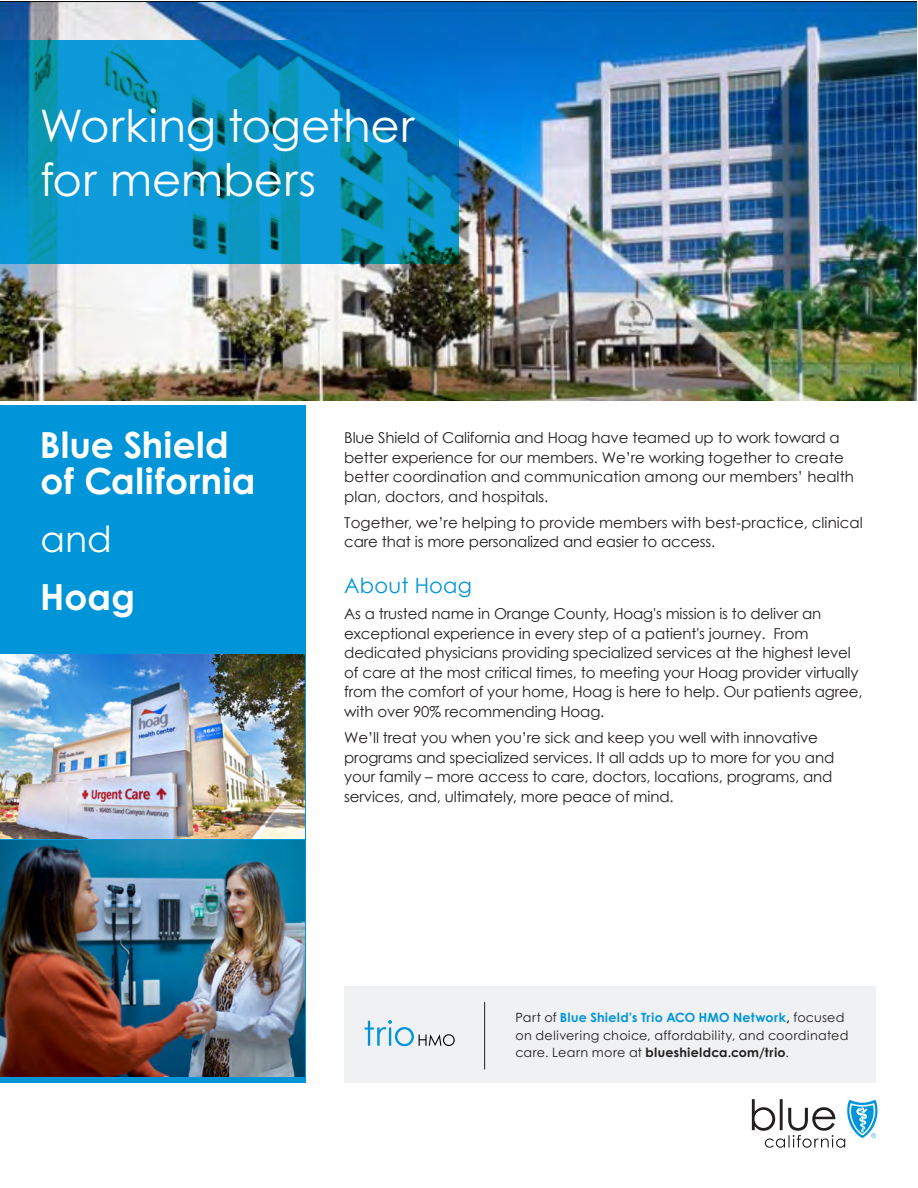
<style>
.page{position:relative;width:918px;height:1188px;background:#fff}
.page>*{position:absolute;margin:0;border:0;box-sizing:border-box;transform-origin:0 0}
.t1{font:45px/54px "Century Gothic B";letter-spacing:-.01em;color:#fff}
.t2{font:700 36px/36px "Century Gothic B";letter-spacing:.005em;color:#fff}
.t3{font:36px "Century Gothic B";color:#fff}
.t4{font:21px "Century Gothic";letter-spacing:.01em;color:#0095d9}
.t5{font:15px/19.5px "Century Gothic";letter-spacing:-.01em;color:#231f20}
.t6{font:12.75px/17.2px "Century Gothic B";letter-spacing:.02em;color:#231f20}
.s1{font-weight:700;color:#0095d9}
.s2{font-weight:700}
</style>
<div class="page">
<img style="left:0;top:2px;width:916px;height:398px">
<div style="left:0;top:406px;width:306px;height:677px;background:#0095d9"></div>
<hr style="left:0;top:701px;width:275px;height:2px;background:#fff">
<svg style="left:0;top:40px;width:459px;height:224px;fill:#0c98d9"></svg>
<svg style="left:752px;top:1099px;width:126px;height:49px"></svg>
<div style="left:344px;top:987px;width:532px;height:96px;background:#f0f1f2"></div>
<hr style="left:484px;top:1002px;width:1px;height:67px;background:#231f20">
<svg style="left:365px;top:1020px;width:90px;height:26px"></svg>
<img style="left:1px;top:655px;width:304px;height:184px">
<img style="left:0;top:841px;width:304px;height:236px">
<h1 class="t1" style="left:40px;top:98px;width:376px">Working together for members</h1>
<h2 class="t2" style="left:40px;top:427px;width:216px">Blue Shield of California</h2>
<h2 class="t3" style="left:40px;top:517px;width:73px">and</h2>
<h2 class="t2" style="left:40px;top:578px;width:96px">Hoag</h2>
<p class="t5" style="left:344px;top:428px;width:511px">Blue Shield of California and Hoag have teamed up to work toward a better experience for our members. We’re working together to create better coordination and communication among our members’ health plan, doctors, and hospitals.</p>
<p class="t5" style="left:344px;top:513px;width:520px">Together, we’re helping to provide members with best-practice, clinical care that is more personalized and easier to access.</p>
<h3 class="t4" style="left:344px;top:571px;width:129px">About Hoag</h3>
<p class="t5" style="left:344px;top:604px;width:520px">As a trusted name in Orange County, Hoag's mission is to deliver an exceptional experience in every step of a patient's journey. From dedicated physicians providing specialized services at the highest level of care at the most critical times, to meeting your Hoag provider virtually from the comfort of your home, Hoag is here to help. Our patients agree, with over 90% recommending Hoag.</p>
<p class="t5" style="left:344px;top:728px;width:492px">We’ll treat you when you’re sick and keep you well with innovative programs and specialized services. It all adds up to more for you and your family – more access to care, doctors, locations, programs, and services, and, ultimately, more peace of mind.</p>
<p class="t6" style="left:515px;top:1009px;width:334px">Part of <span class="s1">Blue Shield’s Trio ACO HMO Network</span><span class="s2">,</span> focused on delivering choice, affordability, and coordinated care. Learn more at <span class="s2">blueshieldca.com/trio</span>.</p>
</div>
